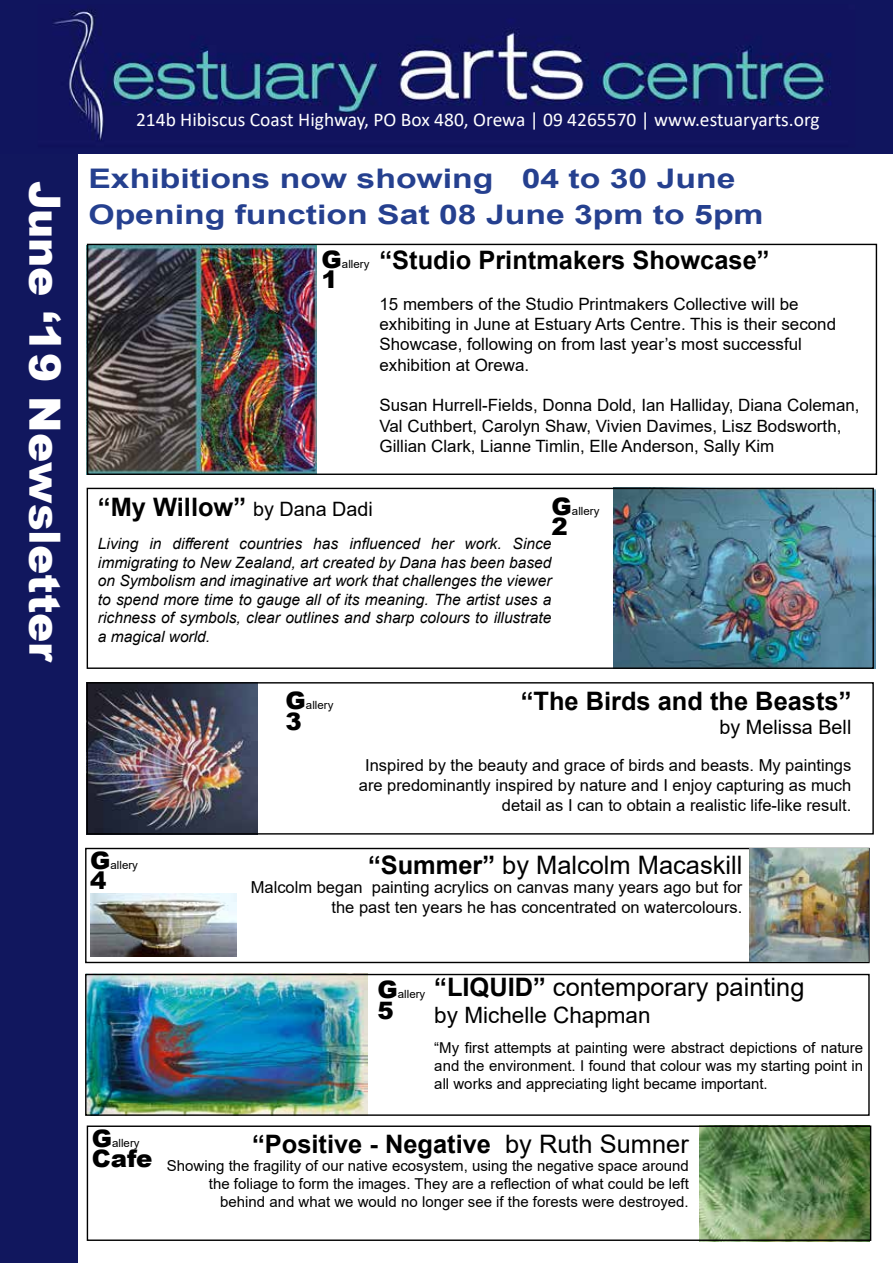
<style>
.page{position:relative;width:893px;height:1263px;background:#fff}
.page>*{position:absolute;margin:0;border:0;box-sizing:border-box;transform-origin:0 0}
.t1{font:900 43.05px "Arial";color:#fff}
.t2{font:700 27px/36px "Arial";color:#25408f;scale:1.25 1}
.t3{font:700 25.5px "Arial";color:#000}
.t4{font:25.5px "Arial";color:#000}
.t5{font:900 24px "Arial";color:#000}
.t6{font:22.5px "Arial";color:#000}
.t7{font:19.8px "Arial";color:#000}
.t8{font:19.5px "Calibri";color:#fff}
.t9{font:16.95px/20.4px "Arial";color:#000}
.t10{font:16.5px/19.8px "Arial";color:#000;text-align:right}
.t11{font:italic 15.6px/18.6px "Arial";color:#000;text-align:justify}
.t12{font:15px/18px "Arial";color:#000;text-align:justify}
.t13{font:11.25px "Arial";color:#000}
.s1{font-weight:900;font-size:24px}
.s2{font-weight:400;font-size:19.8px}
.s3{font-weight:700}
.s4{font-weight:400}
</style>
<div class="page">
<img style="left:87px;top:976px;width:280px;height:138px">
<div style="left:0;top:152px;width:78px;height:1111px;background:#11175e"></div>
<div style="left:0;top:0;width:893px;height:154px;background:#10155e"></div>
<img style="left:53px;top:9px;width:778px;height:132px">
<div style="left:85px;top:848px;width:785px;height:115px;border:1px solid #000"></div>
<div style="left:85px;top:974px;width:785px;height:142px;border:1px solid #000"></div>
<img style="left:89px;top:246px;width:228px;height:227px">
<img style="left:699px;top:1127px;width:171px;height:115px">
<div style="left:87px;top:244px;width:790px;height:231px;border:1px solid #000"></div>
<img style="left:89px;top:684px;width:168px;height:148px">
<img style="left:614px;top:488px;width:261px;height:181px">
<div style="left:87px;top:488px;width:787px;height:181px;border:1px solid #000"></div>
<div style="left:87px;top:1125px;width:784px;height:116px;border:1px solid #000"></div>
<img style="left:749px;top:849px;width:119px;height:113px">
<img style="left:90px;top:894px;width:147px;height:62px">
<div style="left:87px;top:682px;width:787px;height:152px;border:1px solid #000"></div>
<h1 class="t1" style="left:76px;top:181px;width:484px;rotate:90deg">June ‘19 Newsletter</h1>
<h3 class="t8" style="left:136px;top:106px;width:685px">214b Hibiscus Coast Highway, PO Box 480, Orewa | 09 4265570 | www.estuaryarts.org</h3>
<h2 class="t2" style="left:88px;top:161px;width:542px">Exhibitions now showing 04 to 30 June<br>Opening function Sat 08 June 3pm to 5pm</h2>
<p class="t13" style="left:322px;top:256px;width:49px"><span class="s1">G</span>allery</p>
<h3 class="t5" style="left:322px;top:262px;width:18px">1</h3>
<h3 class="t3" style="left:379px;top:242px;width:391px">“Studio Printmakers Showcase”</h3>
<p class="t9" style="left:379px;top:293px;width:458px">15 members of the Studio Printmakers Collective will be exhibiting in June at Estuary Arts Centre. This is their second Showcase, following on from last year’s most successful exhibition at Orewa.</p>
<p class="t9" style="left:379px;top:395px;width:482px">Susan Hurrell-Fields, Donna Dold, Ian Halliday, Diana Coleman,<br>Val Cuthbert, Carolyn Shaw, Vivien Davimes, Lisz Bodsworth,<br>Gillian Clark, Lianne Timlin, Elle Anderson, Sally Kim</p>
<p class="t13" style="left:552px;top:503px;width:49px"><span class="s1">G</span>allery</p>
<h3 class="t5" style="left:552px;top:509px;width:18px">2</h3>
<h3 class="t3" style="left:98px;top:489px;width:276px">“My Willow” <span class="s2">by Dana Dadi</span></h3>
<p class="t11" style="left:98px;top:534px;width:455px">Living in different countries has influenced her work. Since immigrating to New Zealand, art created by Dana has been based on Symbolism and imaginative art work that challenges the viewer to spend more time to gauge all of its meaning. The artist uses a richness of symbols, clear outlines and sharp colours to illustrate a magical world.</p>
<p class="t13" style="left:90px;top:857px;width:49px"><span class="s1">G</span>allery</p>
<h3 class="t5" style="left:90px;top:863px;width:18px">4</h3>
<p class="t13" style="left:286px;top:697px;width:49px"><span class="s1">G</span>allery</p>
<h3 class="t5" style="left:286px;top:703px;width:18px">3</h3>
<h3 class="t3" style="left:521px;top:683px;width:332px">“The Birds and the Beasts”</h3>
<h3 class="t7" style="left:719px;top:714px;width:133px">by Melissa Bell</h3>
<p class="t10" style="left:359px;top:755px;width:494px">Inspired by the beauty and grace of birds and beasts. My paintings are predominantly inspired by nature and I enjoy capturing as much detail as I can to obtain a realistic life-like result.</p>
<h3 class="t4" style="left:368px;top:847px;width:376px"><span class="s3">“Summer”</span> by Malcolm Macaskill</h3>
<p class="t10" style="left:251px;top:877px;width:493px">Malcolm began painting acrylics on canvas many years ago but for the past ten years he has concentrated on watercolours.</p>
<p class="t13" style="left:92px;top:1135px;width:49px"><span class="s1">G</span>allery</p>
<h3 class="t5" style="left:92px;top:1141px;width:62px">Cafe</h3>
<p class="t13" style="left:377px;top:987px;width:49px"><span class="s1">G</span>allery</p>
<h3 class="t5" style="left:377px;top:993px;width:18px">5</h3>
<h3 class="t4" style="left:434px;top:969px;width:372px"><span class="s3">“LIQUID”</span> contemporary painting</h3>
<h3 class="t6" style="left:434px;top:999px;width:218px">by Michelle Chapman</h3>
<p class="t12" style="left:434px;top:1038px;width:430px">“My first attempts at painting were abstract depictions of nature and the environment. I found that colour was my starting point in all works and appreciating light became important.</p>
<h3 class="t3" style="left:252px;top:1126px;width:438px">“Positive - Negative <span class="s4">by Ruth Sumner</span></h3>
<p class="t12" style="left:167px;top:1157px;width:523px;text-align:right">Showing the fragility of our native ecosystem, using the negative space around the foliage to form the images. They are a reflection of what could be left behind and what we would no longer see if the forests were destroyed.</p>
</div>
